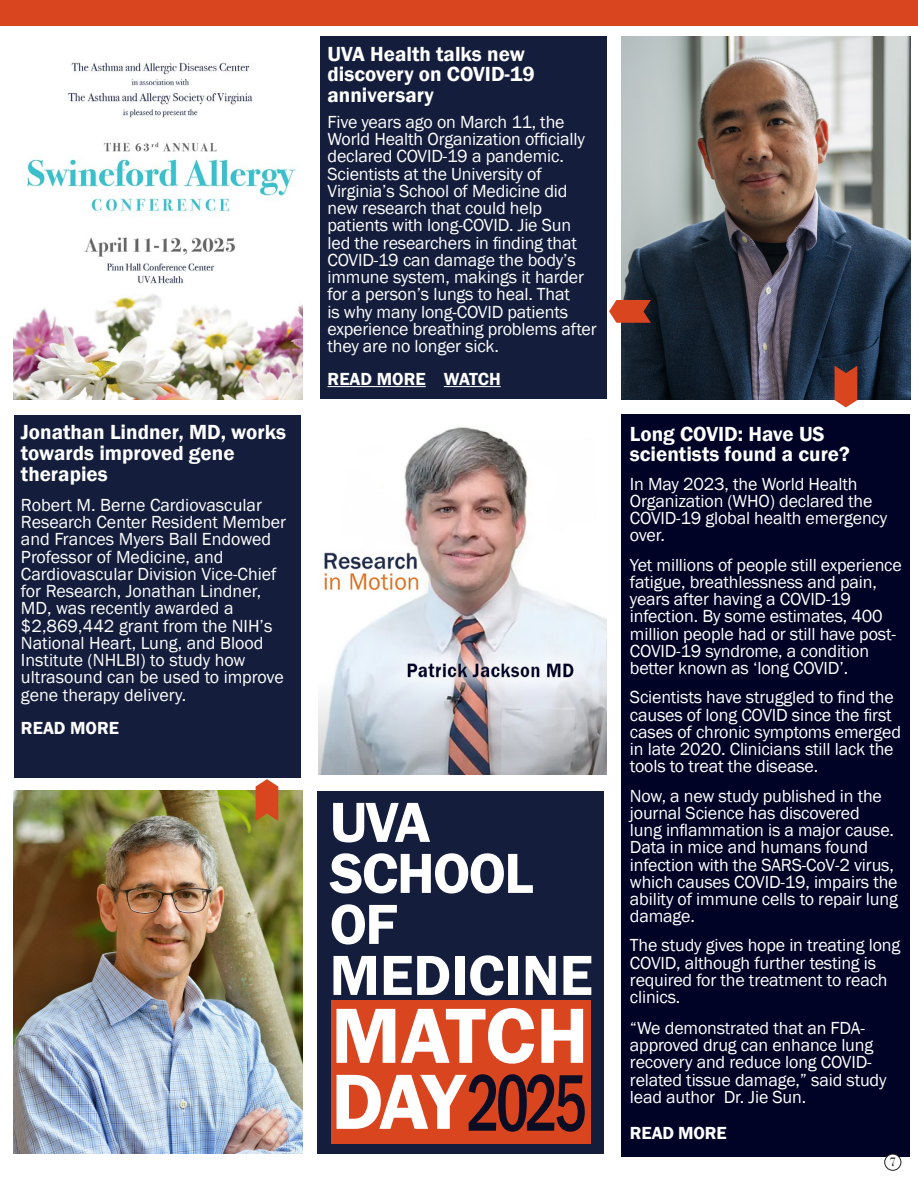
<style>
.page{position:relative;width:918px;height:1188px;background:#fff}
.page>*{position:absolute;margin:0;border:0;box-sizing:border-box;transform-origin:0 0}
.t1{font:500 condensed 83.1px "Franklin Gothic";color:#0c0c22;scale:.79 1}
.t2{font:600 81px "Franklin Gothic";color:#fff}
.t3{font:600 58.5px/51px "Franklin Gothic";letter-spacing:-.03em;color:#fff}
.t4{font:600 21px/20.7px "Franklin Gothic";color:#fff}
.t5{font:18px/17.2px "Franklin Gothic";letter-spacing:-.01em;color:#fff}
.t6{font:600 18px "Franklin Gothic";color:#fff}
.t7{font:13.5px "Bodoni";color:#231f20}
.s1{font-weight:600;font-stretch:normal;font-size:81px;color:#fff}
</style>
<div class="page">
<div style="left:0;top:0;width:918px;height:25px;background:#d9451f"></div>
<div style="left:317px;top:791px;width:287px;height:363px;background:#141e3c"></div>
<img style="left:318px;top:427px;width:289px;height:348px">
<div style="left:622px;top:414px;width:288px;height:743px;background:#000326"></div>
<img style="left:14px;top:791px;width:288px;height:363px">
<img style="left:622px;top:36px;width:288px;height:363px">
<img style="left:14px;top:62px;width:288px;height:337px">
<svg style="left:609px;top:300px;width:42px;height:23px"></svg>
<svg style="left:835px;top:366px;width:22px;height:41px"></svg>
<svg style="left:256px;top:779px;width:22px;height:42px"></svg>
<div style="left:320px;top:36px;width:287px;height:363px;background:#141e3c"></div>
<div style="left:14px;top:415px;width:286px;height:363px;background:#141e3c"></div>
<hr style="left:328px;top:386px;width:98px;height:1px;background:#fff">
<hr style="left:444px;top:386px;width:57px;height:1px;background:#fff">
<div style="left:331px;top:1006px;width:260px;height:138px;background:#d9451f"></div>
<div style="left:331px;top:1000px;width:260px;height:6px;background:#d9451f"></div>
<div style="left:885px;top:1154px;width:16px;height:16px;background:#fff;border-radius:50%"></div>
<div style="left:885px;top:1154px;width:16px;height:16px;border:1px solid #231f20;border-radius:50%"></div>
<p class="t4" style="left:21px;top:422px;width:267px">Jonathan Lindner, MD, works towards improved gene therapies</p>
<p class="t5" style="left:21px;top:497px;width:267px">Robert M. Berne Cardiovascular<br>Research Center Resident Member and Frances Myers Ball Endowed<br>Professor of Medicine, and<br>Cardiovascular Division Vice-Chief for Research, Jonathan Lindner,<br>MD, was recently awarded a $2,869,442 grant from the NIH’s<br>National Heart, Lung, and Blood<br>Institute (NHLBI) to study how ultrasound can be used to improve gene therapy delivery.</p>
<p class="t6" style="left:21px;top:717px;width:100px">READ MORE</p>
<p class="t4" style="left:328px;top:44px;width:209px">UVA Health talks new discovery on COVID-19 anniversary</p>
<p class="t5" style="left:328px;top:114px;width:259px">Five years ago on March 11, the<br>World Health Organization officially declared COVID-19 a pandemic.</p>
<p class="t5" style="left:328px;top:165px;width:271px">Scientists at the University of<br>Virginia’s School of Medicine did new research that could help patients with long-COVID. Jie Sun led the researchers in finding that<br>COVID-19 can damage the body’s immune system, makings it harder for a person’s lungs to heal. That<br>is why many long-COVID patients experience breathing problems after they are no longer sick.</p>
<p class="t6" style="left:328px;top:368px;width:175px">READ MORE WATCH</p>
<p class="t3" style="left:330px;top:798px;width:265px">UVA<br>SCHOOL<br>OF<br>MEDICINE</p>
<p class="t2" style="left:331px;top:986px;width:259px">MATCH</p>
<p class="t1" style="left:331px;top:1049px;width:326px"><span class="s1">DAY</span>2025</p>
<p class="t4" style="left:630px;top:423px;width:221px">Long COVID: Have US scientists found a cure?</p>
<p class="t5" style="left:630px;top:475px;width:259px">In May 2023, the World Health<br>Organization (WHO) declared the<br>COVID-19 global health emergency over.</p>
<p class="t5" style="left:630px;top:556px;width:273px">Yet millions of people still experience fatigue, breathlessness and pain, years after having a COVID-19 infection. By some estimates, 400 million people had or still have post-COVID-19 syndrome, a condition better known as ‘long COVID’.</p>
<p class="t5" style="left:630px;top:689px;width:273px">Scientists have struggled to find the causes of long COVID since the first cases of chronic symptoms emerged in late 2020. Clinicians still lack the tools to treat the disease.</p>
<p class="t5" style="left:630px;top:787px;width:269px">Now, a new study published in the journal Science has discovered<br>lung inflammation is a major cause.<br>Data in mice and humans found infection with the SARS-CoV-2 virus, which causes COVID-19, impairs the ability of immune cells to repair lung damage.</p>
<p class="t5" style="left:630px;top:937px;width:272px">The study gives hope in treating long<br>COVID, although further testing is required for the treatment to reach clinics.</p>
<p class="t5" style="left:630px;top:1020px;width:258px">“We demonstrated that an FDA&shy;approved drug can enhance lung recovery and reduce long COVID&shy;related tissue damage,” said study lead author Dr. Jie Sun.</p>
<p class="t6" style="left:630px;top:1122px;width:98px">READ MORE</p>
<p class="t7" style="left:890px;top:1154px;width:8px">7</p>
</div>
